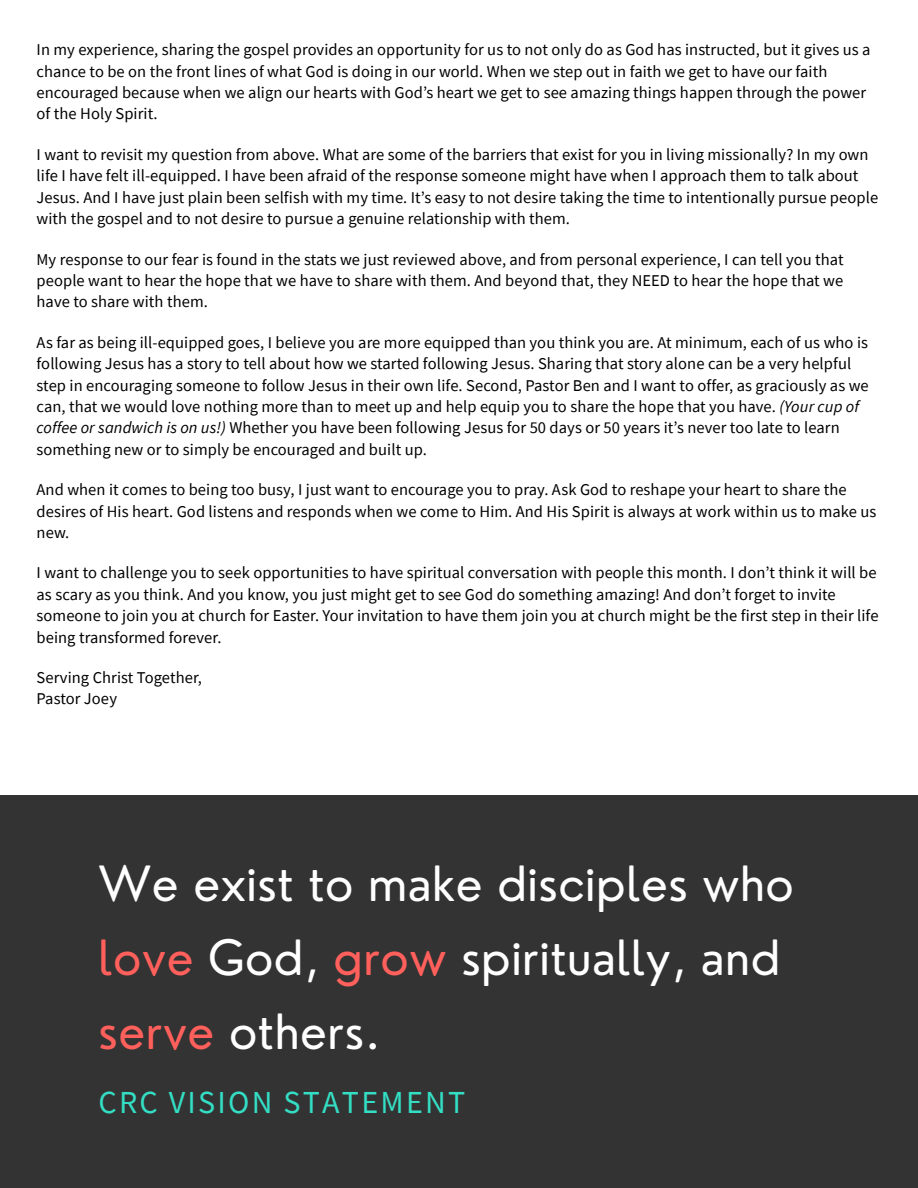
<style>
.page{position:relative;width:918px;height:1188px;background:#fff}
.page>*{position:absolute;margin:0;border:0;box-sizing:border-box;transform-origin:0 0}
.t1{font:47.4px/74.2px "Nourd";letter-spacing:.01em;color:#fff}
.t2{font:32.1px "Source Sans Pro";letter-spacing:.07em;color:#34dec4}
.t3{font:16.5px/21.3px "Source Sans Pro";letter-spacing:.005em;color:#000}
.s1{font-style:italic}
.s2{color:#ff605c}
</style>
<div class="page">
<div style="left:0;top:796px;width:918px;height:392px;background:#333"></div>
<p class="t3" style="left:37px;top:39px;width:835px">In my experience, sharing the gospel provides an opportunity for us to not only do as God has instructed, but it gives us a chance to be on the front lines of what God is doing in our world. When we step out in faith we get to have our faith encouraged because when we align our hearts with God’s heart we get to see amazing things happen through the power of the Holy Spirit.</p>
<p class="t3" style="left:37px;top:143px;width:843px">I want to revisit my question from above. What are some of the barriers that exist for you in living missionally? In my own life I have felt ill-equipped. I have been afraid of the response someone might have when I approach them to talk about Jesus. And I have just plain been selfish with my time. It’s easy to not desire taking the time to intentionally pursue people with the gospel and to not desire to pursue a genuine relationship with them.</p>
<p class="t3" style="left:37px;top:248px;width:809px;text-align:justify">My response to our fear is found in the stats we just reviewed above, and from personal experience, I can tell you that people want to hear the hope that we have to share with them. And beyond that, they NEED to hear the hope that we have to share with them.</p>
<p class="t3" style="left:37px;top:331px;width:834px">As far as being ill-equipped goes, I believe you are more equipped than you think you are. At minimum, each of us who is following Jesus has a story to tell about how we started following Jesus. Sharing that story alone can be a very helpful step in encouraging someone to follow Jesus in their own life. Second, Pastor Ben and I want to offer, as graciously as we can, that we would love nothing more than to meet up and help equip you to share the hope that you have. <span class="s1">(Your cup of coffee or sandwich is on us!)</span> Whether you have been following Jesus for 50 days or 50 years it’s never too late to learn something new or to simply be encouraged and built up.</p>
<p class="t3" style="left:37px;top:479px;width:841px">And when it comes to being too busy, I just want to encourage you to pray. Ask God to reshape your heart to share the desires of His heart. God listens and responds when we come to Him. And His Spirit is always at work within us to make us new.</p>
<p class="t3" style="left:37px;top:562px;width:843px">I want to challenge you to seek opportunities to have spiritual conversation with people this month. I don’t think it will be as scary as you think. And you know, you just might get to see God do something amazing! And don’t forget to invite someone to join you at church for Easter. Your invitation to have them join you at church might be the first step in their life being transformed forever.</p>
<p class="t3" style="left:37px;top:667px;width:167px">Serving Christ Together,</p>
<p class="t3" style="left:37px;top:688px;width:82px">Pastor Joey</p>
<h1 class="t1" style="left:99px;top:846px;width:697px">We exist to make disciples who <span class="s2">love</span> God, <span class="s2">grow</span> spiritually, and <span class="s2">serve</span> others.</h1>
<h2 class="t2" style="left:99px;top:1082px;width:368px">CRC VISION STATEMENT</h2>
</div>
